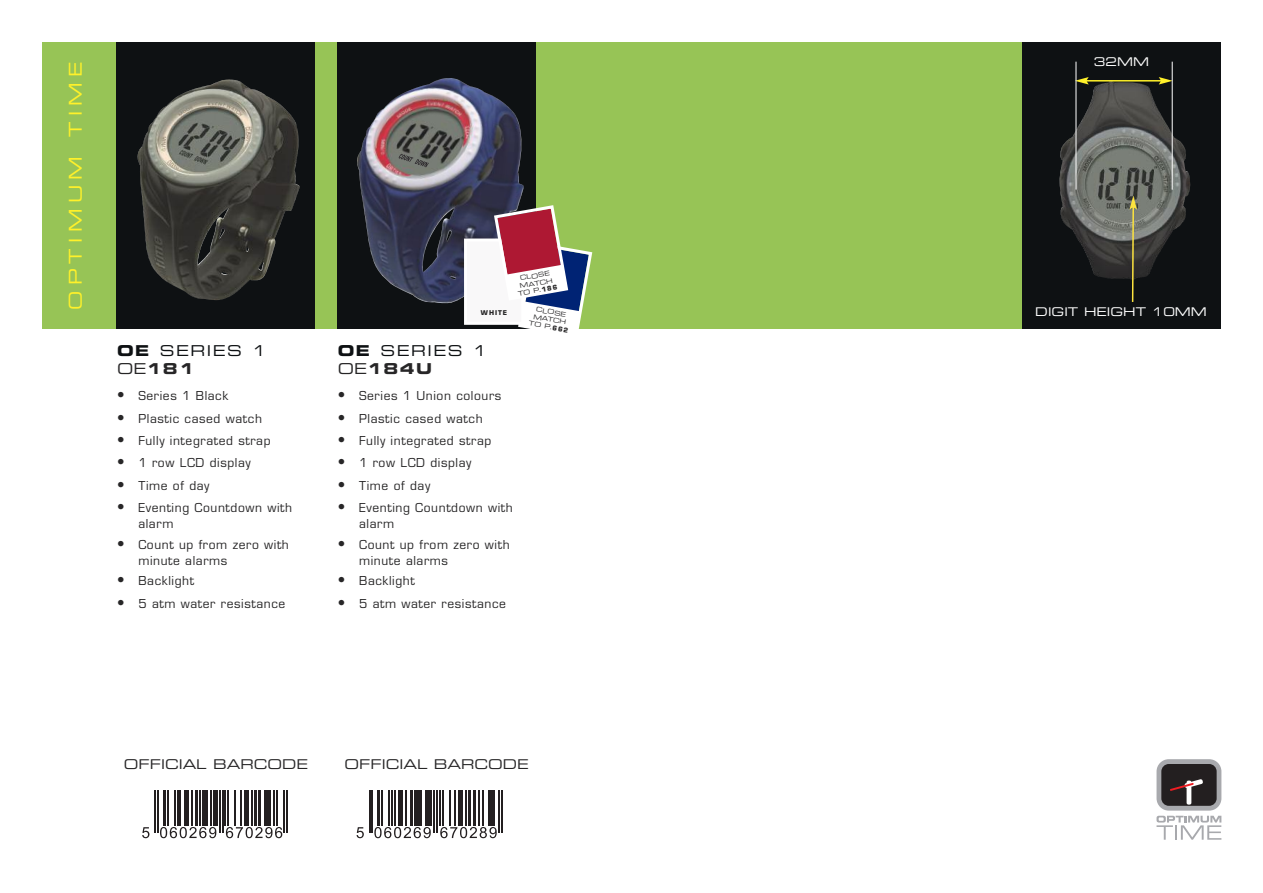
<style>
.page{position:relative;width:1263px;height:893px;background:#fff}
.page>*{position:absolute;margin:0;border:0;box-sizing:border-box;transform-origin:0 0}
.t1{font:17.7px "Eurostile Extended Two";letter-spacing:.3em;color:#fff12a}
.t2{font:15px "Eurostile Extended Two";letter-spacing:.1em;color:#0e1113}
.t3{font:15px "Eurostile Bold Extended Two";letter-spacing:.1em;color:#272627}
.t4{font:13.5px "Eurostile Extended Two";color:#272627}
.t5{font:12px/16.2px "Eurostile";letter-spacing:.05em;color:#272627}
.t6{font:12px "Eurostile Extended Two";color:#fff}
.t7{font:6.45px/7.5px "Eurostile Extended Two";color:#272627;text-align:center}
.t8{font:700 6.45px "Eurostile";letter-spacing:.15em;color:#272627}
.s1{font-family:"Eurostile Bold Extended Two"}
.s2{font-family:"Eurostile Extended Two"}
.s3{font-family:"Eurostile Bold Extended Two";font-size:15px}
.s4{font-family:"Eurostile";font-weight:700}
.s5{font-family:"Eurostile Extended Two";font-weight:400}
</style>
<div class="page">
<div style="left:43px;top:43px;width:1177px;height:286px;background:#97c456"></div>
<div style="left:1022px;top:43px;width:198px;height:286px;background:#0e1113"></div>
<img style="left:1059px;top:82px;width:131px;height:197px">
<div style="left:116px;top:43px;width:199px;height:286px;background:#0e1113"></div>
<svg style="left:144px;top:790px;width:144px;height:49px"></svg>
<svg style="left:142px;top:827px;width:7px;height:11px"></svg>
<hr style="left:154px;top:790px;width:2px;height:42px;background:#231f20">
<hr style="left:157px;top:790px;width:2px;height:42px;background:#231f20">
<hr style="left:163px;top:790px;width:3px;height:35px;background:#231f20">
<hr style="left:167px;top:790px;width:2px;height:35px;background:#231f20">
<hr style="left:174px;top:790px;width:2px;height:35px;background:#231f20">
<hr style="left:177px;top:790px;width:1px;height:35px;background:#231f20">
<hr style="left:180px;top:790px;width:1px;height:35px;background:#231f20">
<hr style="left:184px;top:790px;width:4px;height:35px;background:#231f20">
<hr style="left:191px;top:790px;width:1px;height:35px;background:#231f20">
<hr style="left:195px;top:790px;width:3px;height:35px;background:#231f20">
<hr style="left:199px;top:790px;width:2px;height:35px;background:#231f20">
<div style="left:202px;top:790px;width:6px;height:35px;background:#231f20"></div>
<svg style="left:160px;top:827px;width:56px;height:11px"></svg>
<hr style="left:211px;top:790px;width:1px;height:35px;background:#231f20">
<div style="left:213px;top:790px;width:5px;height:35px;background:#231f20"></div>
<hr style="left:219px;top:790px;width:1px;height:42px;background:#231f20">
<hr style="left:222px;top:790px;width:1px;height:42px;background:#231f20">
<hr style="left:225px;top:790px;width:1px;height:35px;background:#231f20">
<hr style="left:227px;top:790px;width:2px;height:35px;background:#231f20">
<hr style="left:234px;top:790px;width:2px;height:35px;background:#231f20">
<hr style="left:240px;top:790px;width:1px;height:35px;background:#231f20">
<div style="left:244px;top:790px;width:5px;height:35px;background:#231f20"></div>
<hr style="left:251px;top:790px;width:2px;height:35px;background:#231f20">
<hr style="left:254px;top:790px;width:3px;height:35px;background:#231f20">
<hr style="left:258px;top:790px;width:3px;height:35px;background:#231f20">
<hr style="left:264px;top:790px;width:4px;height:35px;background:#231f20">
<hr style="left:270px;top:790px;width:1px;height:35px;background:#231f20">
<svg style="left:226px;top:827px;width:56px;height:11px"></svg>
<hr style="left:274px;top:790px;width:1px;height:35px;background:#231f20">
<hr style="left:277px;top:790px;width:1px;height:35px;background:#231f20">
<hr style="left:284px;top:790px;width:1px;height:42px;background:#231f20">
<hr style="left:286px;top:790px;width:2px;height:42px;background:#231f20">
<img style="left:137px;top:79px;width:163px;height:221px">
<div style="left:337px;top:43px;width:198px;height:286px;background:#0e1113"></div>
<svg style="left:359px;top:790px;width:144px;height:49px"></svg>
<svg style="left:356px;top:827px;width:8px;height:11px"></svg>
<hr style="left:369px;top:790px;width:1px;height:42px;background:#231f20">
<hr style="left:372px;top:790px;width:1px;height:42px;background:#231f20">
<hr style="left:377px;top:790px;width:3px;height:35px;background:#231f20">
<hr style="left:381px;top:790px;width:2px;height:35px;background:#231f20">
<hr style="left:388px;top:790px;width:2px;height:35px;background:#231f20">
<hr style="left:391px;top:790px;width:2px;height:35px;background:#231f20">
<hr style="left:394px;top:790px;width:2px;height:35px;background:#231f20">
<div style="left:398px;top:790px;width:5px;height:35px;background:#231f20"></div>
<hr style="left:405px;top:790px;width:2px;height:35px;background:#231f20">
<hr style="left:410px;top:790px;width:2px;height:35px;background:#231f20">
<hr style="left:414px;top:790px;width:1px;height:35px;background:#231f20">
<div style="left:417px;top:790px;width:5px;height:35px;background:#231f20"></div>
<svg style="left:374px;top:827px;width:57px;height:11px"></svg>
<hr style="left:425px;top:790px;width:1px;height:35px;background:#231f20">
<hr style="left:428px;top:790px;width:4px;height:35px;background:#231f20">
<hr style="left:433px;top:790px;width:2px;height:42px;background:#231f20">
<hr style="left:436px;top:790px;width:2px;height:42px;background:#231f20">
<hr style="left:439px;top:790px;width:1px;height:35px;background:#231f20">
<hr style="left:442px;top:790px;width:1px;height:35px;background:#231f20">
<hr style="left:449px;top:790px;width:1px;height:35px;background:#231f20">
<hr style="left:454px;top:790px;width:2px;height:35px;background:#231f20">
<hr style="left:459px;top:790px;width:4px;height:35px;background:#231f20">
<hr style="left:466px;top:790px;width:1px;height:35px;background:#231f20">
<hr style="left:468px;top:790px;width:3px;height:35px;background:#231f20">
<hr style="left:473px;top:790px;width:3px;height:35px;background:#231f20">
<hr style="left:478px;top:790px;width:2px;height:35px;background:#231f20">
<hr style="left:483px;top:790px;width:1px;height:35px;background:#231f20">
<svg style="left:440px;top:827px;width:57px;height:11px"></svg>
<hr style="left:488px;top:790px;width:4px;height:35px;background:#231f20">
<hr style="left:494px;top:790px;width:1px;height:35px;background:#231f20">
<hr style="left:498px;top:790px;width:1px;height:42px;background:#231f20">
<hr style="left:501px;top:790px;width:1px;height:42px;background:#231f20">
<img style="left:357px;top:78px;width:167px;height:226px">
<img style="left:398px;top:154px;width:31px;height:13px">
<hr style="left:1086px;top:80px;width:75px;height:2px;background:#fff12a">
<svg style="left:1075px;top:77px;width:14px;height:8px"></svg>
<svg style="left:1159px;top:77px;width:13px;height:8px"></svg>
<hr style="left:1076px;top:62px;width:1px;height:128px;background:#fff">
<hr style="left:1172px;top:62px;width:1px;height:128px;background:#fff">
<svg style="left:1129px;top:42px;width:8px;height:260px"></svg>
<div style="left:467px;top:242px;width:54px;height:80px;background:#f9f8f9"></div>
<div style="left:464px;top:239px;width:60px;height:86px;border:3px solid #fff"></div>
<svg style="left:1156px;top:816px;width:65px;height:24px"></svg>
<div style="left:1156px;top:759px;width:65px;height:52px;background:#a8a9ad;border-radius:12px"></div>
<div style="left:1161px;top:764px;width:55px;height:42px;background:#231f20;border-radius:7px"></div>
<svg style="left:1170px;top:779px;width:33px;height:26px"></svg>
<svg style="left:492px;top:203px;width:101px;height:126px"></svg>
<h1 class="t1" style="left:69px;top:310px;width:250px;rotate:-90deg">OPTIMUM TIME</h1>
<p class="t2" style="left:117px;top:345px;width:151px"><span class="s1">OE</span> SERIES 1</p>
<p class="t3" style="left:117px;top:363px;width:78px"><span class="s2">OE</span>181</p>
<p class="t5" style="left:117px;top:389px;width:113px"><span class="s3">•</span> Series 1 Black</p>
<p class="t5" style="left:117px;top:411px;width:146px"><span class="s3">•</span> Plastic cased watch</p>
<p class="t5" style="left:117px;top:434px;width:155px"><span class="s3">•</span> Fully integrated strap</p>
<p class="t5" style="left:117px;top:456px;width:135px"><span class="s3">•</span> 1 row LCD display</p>
<p class="t5" style="left:117px;top:478px;width:94px"><span class="s3">•</span> Time of day</p>
<p class="t5" style="left:138px;top:501px;width:155px;text-indent:-21px"><span class="s3">•</span> Eventing Countdown with alarm</p>
<p class="t5" style="left:138px;top:537px;width:152px;text-indent:-21px"><span class="s3">•</span> Count up from zero with minute alarms</p>
<p class="t5" style="left:117px;top:574px;width:78px"><span class="s3">•</span> Backlight</p>
<p class="t5" style="left:117px;top:596px;width:170px"><span class="s3">•</span> 5 atm water resistance</p>
<p class="t8" style="left:481px;top:310px;width:28px">WHITE</p>
<p class="t7" style="left:515px;top:276px;width:41px;rotate:-10deg">CLOSE<br>MATCH<br>TO P.<span class="s4">186</span></p>
<p class="t7" style="left:537px;top:306px;width:32px;rotate:10deg">CLOSE</p>
<p class="t8" style="left:545px;top:323px;width:26px;rotate:10deg"><span class="s5">P.</span>662</p>
<p class="t7" style="left:534px;top:313px;width:35px;rotate:10deg">MATCH</p>
<p class="t2" style="left:338px;top:345px;width:151px"><span class="s1">OE</span> SERIES 1</p>
<p class="t3" style="left:338px;top:363px;width:96px"><span class="s2">OE</span>184U</p>
<p class="t5" style="left:338px;top:389px;width:165px"><span class="s3">•</span> Series 1 Union colours</p>
<p class="t5" style="left:338px;top:411px;width:146px"><span class="s3">•</span> Plastic cased watch</p>
<p class="t5" style="left:338px;top:434px;width:155px"><span class="s3">•</span> Fully integrated strap</p>
<p class="t5" style="left:338px;top:456px;width:135px"><span class="s3">•</span> 1 row LCD display</p>
<p class="t5" style="left:338px;top:478px;width:94px"><span class="s3">•</span> Time of day</p>
<p class="t5" style="left:359px;top:501px;width:155px;text-indent:-21px"><span class="s3">•</span> Eventing Countdown with alarm</p>
<p class="t5" style="left:359px;top:537px;width:152px;text-indent:-21px"><span class="s3">•</span> Count up from zero with minute alarms</p>
<p class="t5" style="left:338px;top:574px;width:78px"><span class="s3">•</span> Backlight</p>
<p class="t5" style="left:338px;top:596px;width:170px"><span class="s3">•</span> 5 atm water resistance</p>
<p class="t4" style="left:124px;top:759px;width:186px">OFFICIAL BARCODE</p>
<p class="t4" style="left:344px;top:759px;width:186px">OFFICIAL BARCODE</p>
<p class="t6" style="left:1094px;top:57px;width:57px">32MM</p>
<p class="t6" style="left:1035px;top:308px;width:173px">DIGIT HEIGHT 10MM</p>
</div>
